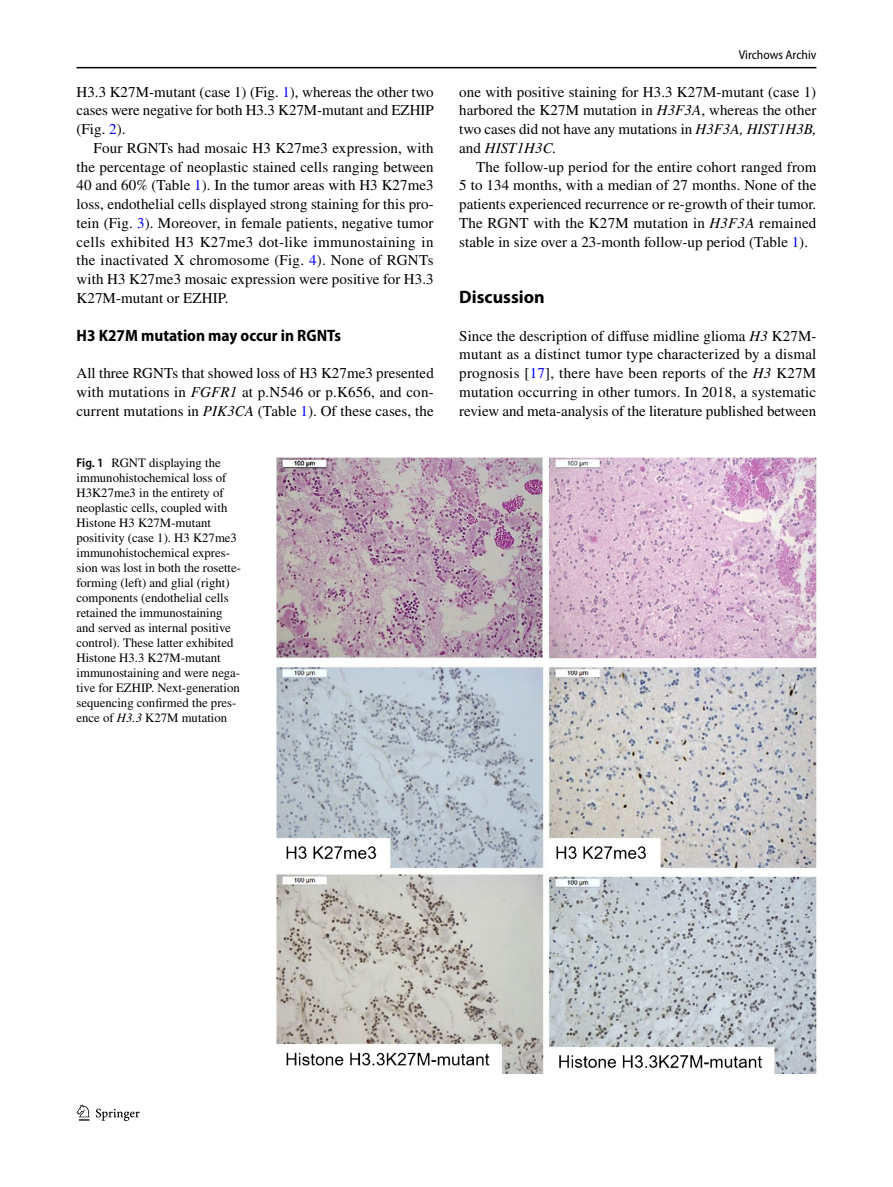
<style>
.page{position:relative;width:893px;height:1187px;background:#fff}
.page>*{position:absolute;margin:0;border:0;box-sizing:border-box;transform-origin:0 0}
.t1{font:700 18px "Myriad Pro";color:#000}
.t2{font:700 semi-condensed 16.5px "Myriad Pro";color:#000}
.t3{font:15px/18.8px "STIX";letter-spacing:.005em;color:#000;text-align:justify}
.t4{font:12.75px/15px "STIX";color:#000}
.t5{font:semi-condensed 12.75px "Myriad Pro";color:#000}
.s1{color:#00f}
.s2{font-style:italic}
.s3{font-family:"Myriad Pro";font-weight:600;font-stretch:semi-condensed}
</style>
<div class="page">
<hr style="left:77px;top:67px;width:739px;height:1px;background:#000">
<svg style="left:77px;top:1104px;width:12px;height:16px"></svg>
<svg style="left:96px;top:1108px;width:44px;height:12px"></svg>
<img style="left:276px;top:457px;width:540px;height:616px">
<p class="t3" style="left:77px;top:83px;width:359px">H3.3 K27M-mutant (case 1) (Fig. <span class="s1">1</span>), whereas the other two cases were negative for both H3.3 K27M-mutant and EZHIP (Fig. <span class="s1">2</span>).</p>
<p class="t3" style="left:77px;top:139px;width:359px;text-indent:17px">Four RGNTs had mosaic H3 K27me3 expression, with the percentage of neoplastic stained cells ranging between 40 and 60% (Table <span class="s1">1</span>). In the tumor areas with H3 K27me3 loss, endothelial cells displayed strong staining for this pro&shy;tein (Fig. <span class="s1">3</span>). Moreover, in female patients, negative tumor cells exhibited H3 K27me3 dot-like immunostaining in the inactivated X chromosome (Fig. <span class="s1">4</span>). None of RGNTs with H3 K27me3 mosaic expression were positive for H3.3<br>K27M-mutant or EZHIP.</p>
<p class="t2" style="left:77px;top:326px;width:266px">H3 K27M mutation may occur in RGNTs</p>
<p class="t3" style="left:77px;top:364px;width:359px">All three RGNTs that showed loss of H3 K27me3 presented with mutations in <span class="s2">FGFR1</span> at p.N546 or p.K656, and con&shy;current mutations in <span class="s2">PIK3CA</span> (Table <span class="s1">1</span>). Of these cases, the</p>
<p class="t4" style="left:77px;top:456px;width:166px"><span class="s3">Fig. 1</span> RGNT displaying the immunohistochemical loss of<br>H3K27me3 in the entirety of neoplastic cells, coupled with<br>Histone H3 K27M-mutant positivity (case 1). H3 K27me3 immunohistochemical expres&shy;sion was lost in both the rosette&shy;forming (left) and glial (right) components (endothelial cells retained the immunostaining and served as internal positive control). These latter exhibited<br>Histone H3.3 K27M-mutant immunostaining and were nega&shy;tive for EZHIP. Next-generation sequencing confirmed the pres&shy;ence of <span class="s2">H3.3</span> K27M mutation</p>
<p class="t5" style="left:739px;top:48px;width:79px">Virchows Archiv</p>
<p class="t3" style="left:459px;top:83px;width:359px">one with positive staining for H3.3 K27M-mutant (case 1) harbored the K27M mutation in <span class="s2">H3F3A</span>, whereas the other two cases did not have any mutations in <span class="s2">H3F3A, HIST1H3B, </span>and <span class="s2">HIST1H3C.</span></p>
<p class="t3" style="left:459px;top:158px;width:359px;text-indent:17px">The follow-up period for the entire cohort ranged from 5 to 134 months, with a median of 27 months. None of the patients experienced recurrence or re-growth of their tumor.<br>The RGNT with the K27M mutation in <span class="s2">H3F3A</span> remained stable in size over a 23-month follow-up period (Table <span class="s1">1</span>).</p>
<p class="t1" style="left:459px;top:285px;width:87px">Discussion</p>
<p class="t3" style="left:459px;top:327px;width:359px">Since the description of diffuse midline glioma <span class="s2">H3</span> K27M&shy;mutant as a distinct tumor type characterized by a dismal prognosis [<span class="s1">17</span>], there have been reports of the <span class="s2">H3</span> K27M mutation occurring in other tumors. In 2018, a systematic review and meta-analysis of the literature published between</p>
</div>
